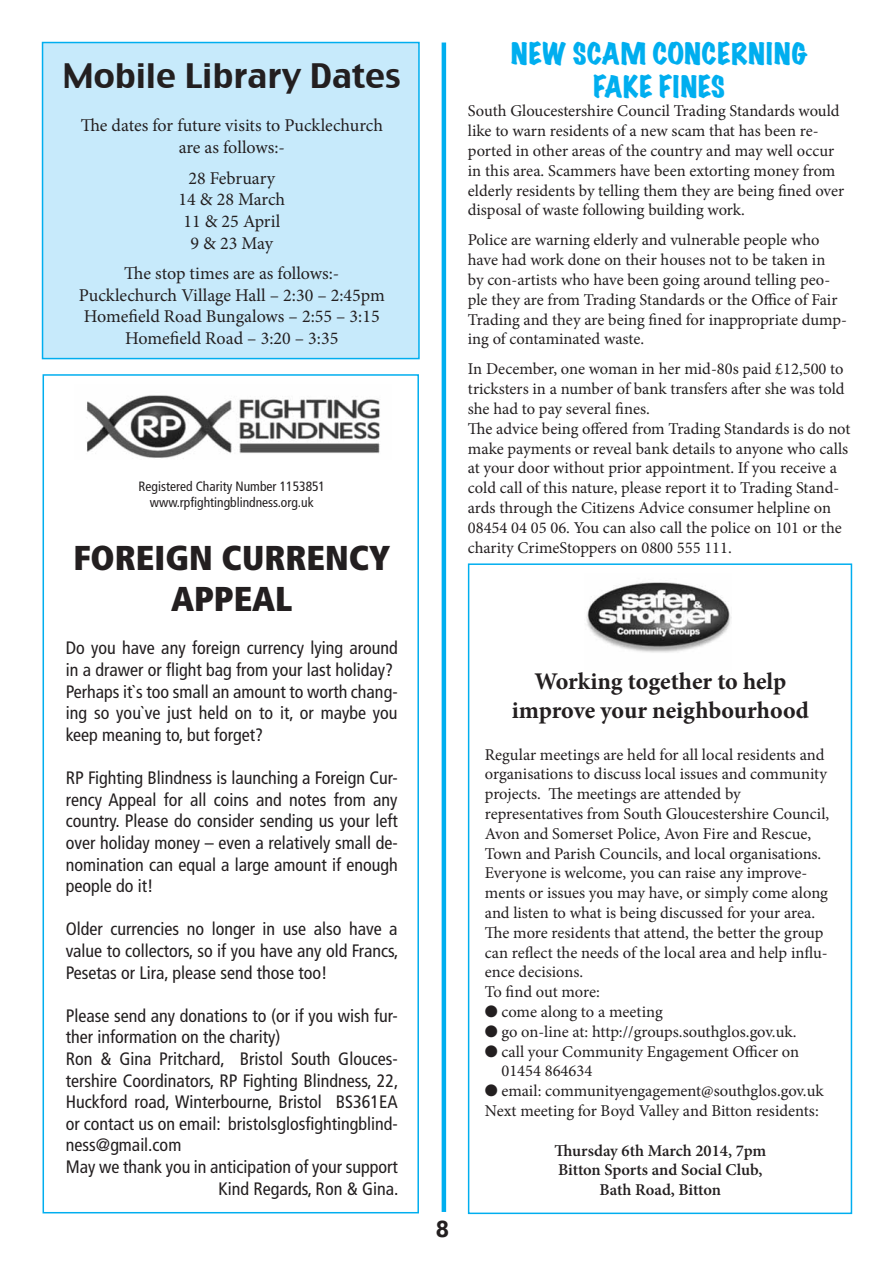
<style>
.page{position:relative;width:893px;height:1263px;background:#fff}
.page>*{position:absolute;margin:0;border:0;box-sizing:border-box;transform-origin:0 0}
.t1{font:900 condensed 34.5px/41.4px "Frutiger";color:#231f20;text-align:center}
.t2{font:33px "Charcoal CY";color:#231f20}
.t3{font:expanded 27px/32.4px "Marker Felt";letter-spacing:.035em;color:#00aeef;text-align:center}
.t4{font:700 24px/28.8px "Minion Pro";color:#231f20;text-align:center}
.t5{font:700 24px "Rockwell";color:#231f20}
.t6{font:condensed 18px/21.6px "Frutiger";color:#231f20;text-align:justify}
.t7{font:18px/21.6px "Minion Pro";color:#231f20;text-align:center}
.t8{font:16.5px/19.8px "Minion Pro";letter-spacing:-.005em;color:#231f20}
.t9{font:600 16.5px/19.8px "Minion Pro";color:#231f20;text-align:center}
.t10{font:condensed 13.5px/16.2px "Frutiger";color:#231f20;text-align:center}
</style>
<div class="page">
<div style="left:42px;top:42px;width:378px;height:317px;background:#c7eafb;border:2px solid #00aeef"></div>
<div style="left:441px;top:43px;width:5px;height:1169px;background:#00aeef"></div>
<img style="left:86px;top:395px;width:294px;height:63px">
<div style="left:43px;top:374px;width:376px;height:839px;border:2px solid #00aeef"></div>
<div style="left:468px;top:563px;width:384px;height:651px;border:2px solid #00aeef"></div>
<img style="left:586px;top:582px;width:145px;height:71px">
<h2 class="t2" style="left:63px;top:55px;width:339px">Mobile Library Dates</h2>
<p class="t7" style="left:81px;top:115px;width:304px">The dates for future visits to Pucklechurch are as follows:-</p>
<p class="t7" style="left:178px;top:167px;width:108px">28 February<br>14 &amp; 28 March<br>11 &amp; 25 April<br>9 &amp; 23 May</p>
<p class="t7" style="left:79px;top:263px;width:307px">The stop times are as follows:- Pucklechurch Village Hall – 2:30 – 2:45pm Homefield Road Bungalows – 2:55 – 3:15<br>Homefield Road – 3:20 – 3:35</p>
<p class="t10" style="left:138px;top:478px;width:188px">Registered Charity Number 1153851 www.rpfightingblindness.org.uk</p>
<h1 class="t1" style="left:73px;top:537px;width:318px">FOREIGN CURRENCY<br>APPEAL</h1>
<p class="t6" style="left:66px;top:637px;width:333px;text-align:left">Do you have any foreign currency lying around in a drawer or flight bag from your last holiday?<br>Perhaps it`s too small an amount to worth chang&shy;ing so you`ve just held on to it, or maybe you keep meaning to, but forget?</p>
<p class="t6" style="left:66px;top:767px;width:333px">RP Fighting Blindness is launching a Foreign Cur&shy;rency Appeal for all coins and notes from any country. Please do consider sending us your left over holiday money – even a relatively small de&shy;nomination can equal a large amount if enough people do it!</p>
<p class="t6" style="left:66px;top:918px;width:334px">Older currencies no longer in use also have a value to collectors, so if you have any old Francs, Pesetas or Lira, please send those too!</p>
<p class="t6" style="left:66px;top:1005px;width:333px">Please send any donations to (or if you wish fur-</p>
<p class="t6" style="left:66px;top:1026px;width:216px">ther information on the charity)</p>
<p class="t6" style="left:66px;top:1048px;width:333px">Ron &amp; Gina Pritchard, Bristol South Glouces-</p>
<p class="t6" style="left:66px;top:1069px;width:334px">tershire Coordinators, RP Fighting Blindness, 22,</p>
<p class="t6" style="left:66px;top:1091px;width:333px">Huckford road, Winterbourne, Bristol BS361EA</p>
<p class="t6" style="left:66px;top:1113px;width:333px">or contact us on email: bristolsglosfightingblind-</p>
<p class="t6" style="left:66px;top:1134px;width:117px">ness@gmail.com</p>
<p class="t6" style="left:66px;top:1156px;width:333px">May we thank you in anticipation of your support</p>
<p class="t6" style="left:218px;top:1177px;width:181px">Kind Regards, Ron &amp; Gina.</p>
<h3 class="t3" style="left:511px;top:37px;width:298px">NEW SCAM CONCERNING<br>FAKE FINES</h3>
<p class="t8" style="left:468px;top:101px;width:378px">South Gloucestershire Council Trading Standards would like to warn residents of a new scam that has been re&shy;ported in other areas of the country and may well occur in this area. Scammers have been extorting money from elderly residents by telling them they are being fined over disposal of waste following building work.</p>
<p class="t8" style="left:468px;top:230px;width:380px">Police are warning elderly and vulnerable people who have had work done on their houses not to be taken in<br>by con-artists who have been going around telling peo&shy;ple they are from Trading Standards or the Office of Fair Trading and they are being fined for inappropriate dump&shy;ing of contaminated waste.</p>
<p class="t8" style="left:468px;top:359px;width:384px">In December, one woman in her mid-80s paid £12,500 to tricksters in a number of bank transfers after she was told she had to pay several fines.<br>The advice being offered from Trading Standards is do not make payments or reveal bank details to anyone who calls at your door without prior appointment. If you receive a cold call of this nature, please report it to Trading Stand&shy;ards through the Citizens Advice consumer helpline on 08454 04 05 06. You can also call the police on 101 or the charity CrimeStoppers on 0800 555 111.</p>
<h3 class="t5" style="left:436px;top:1214px;width:15px">8</h3>
<h3 class="t4" style="left:512px;top:667px;width:299px">Working together to help improve your neighbourhood</h3>
<p class="t8" style="left:485px;top:744px;width:346px">Regular meetings are held for all local residents and organisations to discuss local issues and community projects. The meetings are attended by representatives from South Gloucestershire Council, Avon and Somerset Police, Avon Fire and Rescue, Town and Parish Councils, and local organisations.<br>Everyone is welcome, you can raise any improve&shy;ments or issues you may have, or simply come along and listen to what is being discussed for your area.<br>The more residents that attend, the better the group can reflect the needs of the local area and help influ&shy;ence decisions.<br>To find out more:</p>
<p class="t8" style="left:485px;top:1002px;width:179px">● come along to a meeting</p>
<p class="t8" style="left:485px;top:1022px;width:313px">● go on-line at: http://groups.southglos.gov.uk.</p>
<p class="t8" style="left:501px;top:1041px;width:299px;text-indent:-16px">● call your Community Engagement Officer on<br>01454 864634</p>
<p class="t8" style="left:485px;top:1081px;width:340px">● email: communityengagement@southglos.gov.uk<br>Next meeting for Boyd Valley and Bitton residents:</p>
<p class="t9" style="left:554px;top:1140px;width:213px">Thursday 6th March 2014, 7pm<br>Bitton Sports and Social Club,<br>Bath Road, Bitton</p>
</div>
